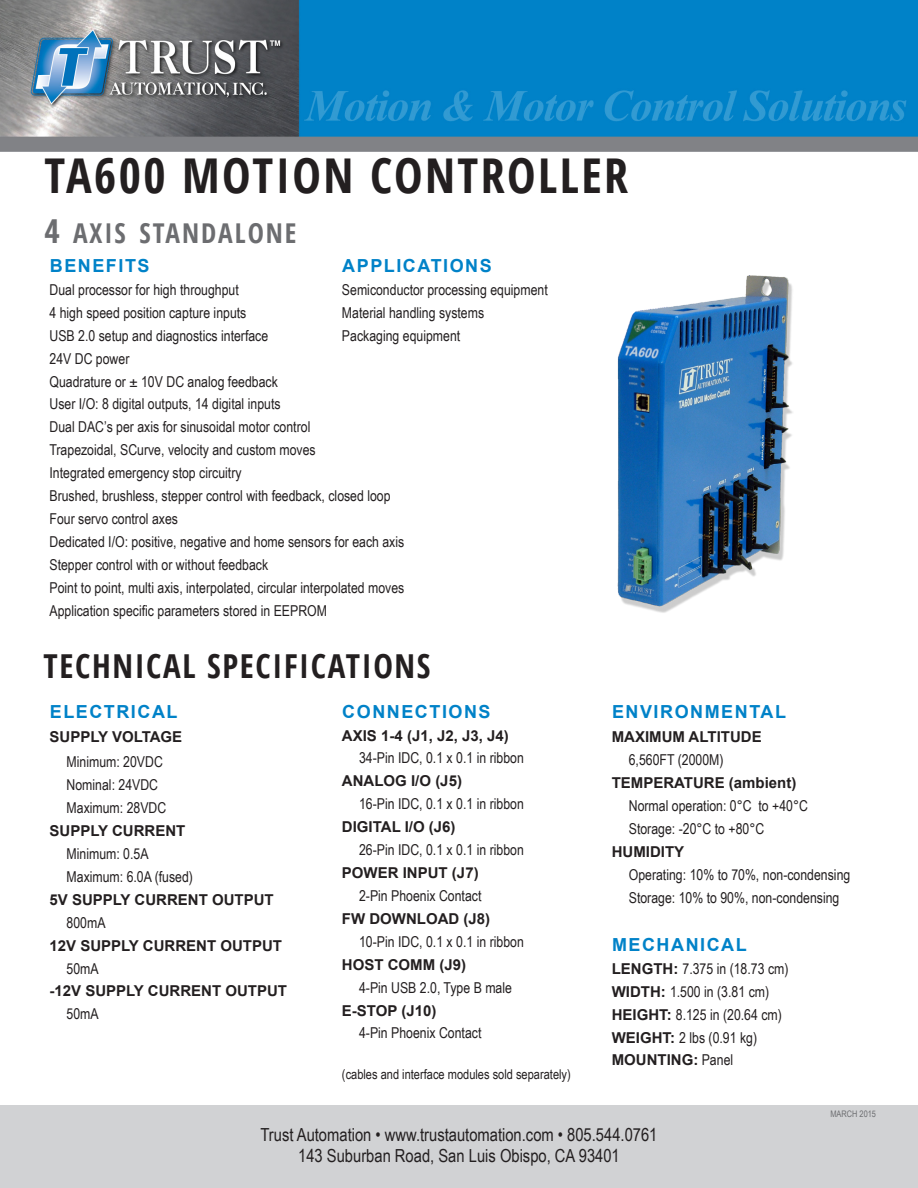
<style>
.page{position:relative;width:918px;height:1188px;background:#fff}
.page>*{position:absolute;margin:0;border:0;box-sizing:border-box;transform-origin:0 0}
.t1{font:700 condensed 48px "Open Sans";letter-spacing:.05em;color:#231f20}
.t2{font:700 condensed 33px "Open Sans";letter-spacing:.05em;color:#231f20}
.t3{font:700 condensed 27.3px "Open Sans";letter-spacing:.07em;color:#6c6d70}
.t4{font:18px "Arial Narrow";color:#231f20}
.t5{font:700 18px "Arial";letter-spacing:.085em;color:#0082c8}
.t6{font:15px "Arial Narrow";color:#231f20}
.t7{font:700 15px "Arial";color:#231f20}
.t8{font:13.5px "Arial Narrow";color:#231f20}
.t9{font:9px "Arial Narrow";color:#6c6d70}
.s1{font-size:33px}
.s2{font-family:"Arial";font-weight:700}
.s3{font-family:"Arial Narrow";font-weight:400}
</style>
<div class="page">
<img style="left:0;top:0;width:918px;height:151px">
<img style="left:617px;top:276px;width:176px;height:337px">
<div style="left:0;top:1105px;width:918px;height:83px;background:#d1d2d4"></div>
<p class="t1" style="left:45px;top:142px;width:585px">TA600 MOTION CONTROLLER</p>
<p class="t3" style="left:45px;top:214px;width:253px"><span class="s1">4</span> AXIS STANDALONE</p>
<p class="t5" style="left:50px;top:253px;width:101px">BENEFITS</p>
<p class="t6" style="left:50px;top:279px;width:191px">Dual processor for high throughput</p>
<p class="t6" style="left:50px;top:301px;width:198px">4 high speed position capture inputs</p>
<p class="t6" style="left:50px;top:324px;width:220px">USB 2.0 setup and diagnostics interface</p>
<p class="t6" style="left:50px;top:347px;width:81px">24V DC power</p>
<p class="t6" style="left:50px;top:370px;width:230px">Quadrature or ± 10V DC analog feedback</p>
<p class="t6" style="left:50px;top:393px;width:233px">User I/O: 8 digital outputs, 14 digital inputs</p>
<p class="t6" style="left:50px;top:416px;width:262px">Dual DAC’s per axis for sinusoidal motor control</p>
<p class="t6" style="left:50px;top:439px;width:268px">Trapezoidal, SCurve, velocity and custom moves</p>
<p class="t6" style="left:50px;top:462px;width:194px">Integrated emergency stop circuitry</p>
<p class="t6" style="left:50px;top:485px;width:343px">Brushed, brushless, stepper control with feedback, closed loop</p>
<p class="t6" style="left:50px;top:508px;width:130px">Four servo control axes</p>
<p class="t6" style="left:50px;top:531px;width:356px">Dedicated I/O: positive, negative and home sensors for each axis</p>
<p class="t6" style="left:50px;top:554px;width:220px">Stepper control with or without feedback</p>
<p class="t6" style="left:50px;top:577px;width:356px">Point to point, multi axis, interpolated, circular interpolated moves</p>
<p class="t6" style="left:50px;top:599px;width:279px">Application specific parameters stored in EEPROM</p>
<p class="t2" style="left:44px;top:643px;width:389px">TECHNICAL SPECIFICATIONS</p>
<p class="t5" style="left:342px;top:253px;width:151px">APPLICATIONS</p>
<p class="t6" style="left:342px;top:279px;width:207px">Semiconductor processing equipment</p>
<p class="t6" style="left:342px;top:301px;width:144px">Material handling systems</p>
<p class="t6" style="left:342px;top:324px;width:120px">Packaging equipment</p>
<p class="t5" style="left:50px;top:699px;width:129px">ELECTRICAL</p>
<p class="t7" style="left:50px;top:727px;width:134px">SUPPLY VOLTAGE</p>
<p class="t6" style="left:67px;top:751px;width:98px">Minimum: 20VDC</p>
<p class="t6" style="left:67px;top:774px;width:93px">Nominal: 24VDC</p>
<p class="t6" style="left:67px;top:797px;width:101px">Maximum: 28VDC</p>
<p class="t7" style="left:50px;top:820px;width:137px">SUPPLY CURRENT</p>
<p class="t6" style="left:67px;top:843px;width:84px">Minimum: 0.5A</p>
<p class="t6" style="left:67px;top:866px;width:128px">Maximum: 6.0A (fused)</p>
<p class="t7" style="left:50px;top:889px;width:226px">5V SUPPLY CURRENT OUTPUT</p>
<p class="t6" style="left:67px;top:911px;width:40px">800mA</p>
<p class="t7" style="left:50px;top:935px;width:234px">12V SUPPLY CURRENT OUTPUT</p>
<p class="t6" style="left:67px;top:957px;width:34px">50mA</p>
<p class="t7" style="left:50px;top:981px;width:239px">-12V SUPPLY CURRENT OUTPUT</p>
<p class="t6" style="left:67px;top:1003px;width:34px">50mA</p>
<p class="t5" style="left:342px;top:699px;width:150px">CONNECTIONS</p>
<p class="t7" style="left:342px;top:725px;width:168px">AXIS 1-4 (J1, J2, J3, J4)</p>
<p class="t6" style="left:359px;top:747px;width:166px">34-Pin IDC, 0.1 x 0.1 in ribbon</p>
<p class="t7" style="left:342px;top:771px;width:122px">ANALOG I/O (J5)</p>
<p class="t6" style="left:359px;top:793px;width:166px">16-Pin IDC, 0.1 x 0.1 in ribbon</p>
<p class="t7" style="left:342px;top:816px;width:115px">DIGITAL I/O (J6)</p>
<p class="t6" style="left:359px;top:839px;width:166px">26-Pin IDC, 0.1 x 0.1 in ribbon</p>
<p class="t7" style="left:342px;top:862px;width:138px">POWER INPUT (J7)</p>
<p class="t6" style="left:359px;top:885px;width:124px">2-Pin Phoenix Contact</p>
<p class="t7" style="left:342px;top:908px;width:150px">FW DOWNLOAD (J8)</p>
<p class="t6" style="left:359px;top:931px;width:166px">10-Pin IDC, 0.1 x 0.1 in ribbon</p>
<p class="t7" style="left:342px;top:954px;width:126px">HOST COMM (J9)</p>
<p class="t6" style="left:359px;top:976px;width:154px">4-Pin USB 2.0, Type B male</p>
<p class="t7" style="left:342px;top:1000px;width:96px">E-STOP (J10)</p>
<p class="t6" style="left:359px;top:1022px;width:124px">4-Pin Phoenix Contact</p>
<p class="t8" style="left:342px;top:1064px;width:230px">(cables and interface modules sold separately)</p>
<p class="t5" style="left:612px;top:699px;width:176px">ENVIRONMENTAL</p>
<p class="t7" style="left:612px;top:727px;width:151px">MAXIMUM ALTITUDE</p>
<p class="t6" style="left:629px;top:749px;width:96px">6,560FT (2000M)</p>
<p class="t7" style="left:612px;top:772px;width:186px">TEMPERATURE (ambient)</p>
<p class="t6" style="left:629px;top:795px;width:181px">Normal operation: 0°C to +40°C</p>
<p class="t6" style="left:629px;top:818px;width:137px">Storage: -20°C to +80°C</p>
<p class="t7" style="left:612px;top:841px;width:74px">HUMIDITY</p>
<p class="t6" style="left:629px;top:864px;width:223px">Operating: 10% to 70%, non-condensing</p>
<p class="t6" style="left:629px;top:887px;width:212px">Storage: 10% to 90%, non-condensing</p>
<p class="t5" style="left:612px;top:932px;width:136px">MECHANICAL</p>
<p class="t6" style="left:612px;top:958px;width:178px"><span class="s2">LENGTH:</span> 7.375 in (18.73 cm)</p>
<p class="t6" style="left:612px;top:980px;width:159px"><span class="s2">WIDTH:</span> 1.500 in (3.81 cm)</p>
<p class="t6" style="left:612px;top:1003px;width:172px"><span class="s2">HEIGHT:</span> 8.125 in (20.64 cm)</p>
<p class="t6" style="left:612px;top:1026px;width:147px"><span class="s2">WEIGHT:</span> 2 lbs (0.91 kg)</p>
<p class="t7" style="left:612px;top:1050px;width:123px">MOUNTING: <span class="s3">Panel</span></p>
<p class="t9" style="left:830px;top:1107px;width:47px">MARCH 2015</p>
<p class="t4" style="left:260px;top:1121px;width:399px">Trust Automation • www.trustautomation.com • 805.544.0761</p>
<p class="t4" style="left:298px;top:1143px;width:323px">143 Suburban Road, San Luis Obispo, CA 93401</p>
</div>
